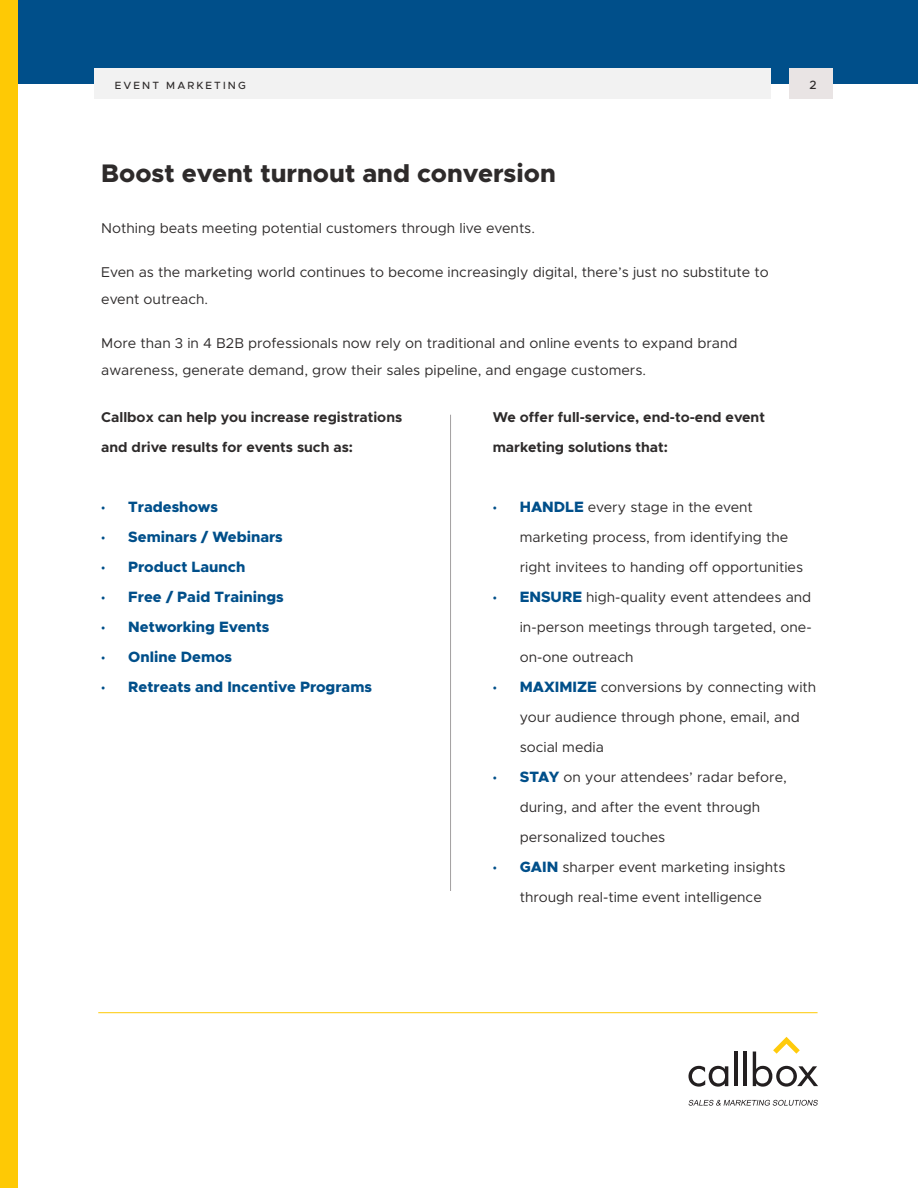
<style>
.page{position:relative;width:918px;height:1188px;background:#fff}
.page>*{position:absolute;margin:0;border:0;box-sizing:border-box;transform-origin:0 0}
.t1{font:800 25.5px "Metropolis";color:#2e2b2b}
.t2{font:800 15px "Metropolis";color:#004f8a}
.t3{font:14.25px/30px "Metropolis";color:#2e2b2b}
.t4{font:700 14.25px/30px "Metropolis";color:#2e2b2b}
.t5{font:500 12px "Metropolis";color:#2e2b2b}
.t6{font:500 10.5px "Metropolis";letter-spacing:.2em;color:#2e2b2b}
.s1{font-family:"Montserrat";font-weight:400}
.s2{font-family:"Montserrat";font-size:15px;color:#004f8a}
.s3{font-weight:800;font-size:15px;color:#004f8a}
</style>
<div class="page">
<div style="left:0;top:0;width:918px;height:83px;background:#004f8a"></div>
<div style="left:789px;top:68px;width:43px;height:30px;background:#e9e4e4"></div>
<div style="left:95px;top:68px;width:676px;height:31px;background:#f2f2f2"></div>
<svg style="left:689px;top:1100px;width:129px;height:6px"></svg>
<svg style="left:689px;top:1066px;width:39px;height:21px"></svg>
<hr style="left:734px;top:1052px;width:4px;height:34px;background:#231f20">
<hr style="left:743px;top:1052px;width:4px;height:34px;background:#231f20">
<svg style="left:753px;top:1037px;width:65px;height:50px"></svg>
<hr style="left:98px;top:1012px;width:720px;height:1px;background:#fec905">
<div style="left:0;top:0;width:18px;height:1188px;background:#fec905"></div>
<hr style="left:450px;top:415px;width:1px;height:476px;background:#a39fa0">
<p class="t6" style="left:115px;top:79px;width:133px">EVE NT MARKE TING</p>
<p class="t5" style="left:810px;top:78px;width:9px">2</p>
<h1 class="t1" style="left:101px;top:157px;width:456px">Boost event turnout and conversion</h1>
<p class="t3" style="left:101px;top:213px;width:435px">Nothing beats meeting potential customers through live events.</p>
<p class="t3" style="left:101px;top:259px;width:669px;line-height:27px">Even as the marketing world continues to become increasingly digital, there’s just no substitute to event outreach.</p>
<p class="t3" style="left:101px;top:330px;width:638px;line-height:27px">More than 3 in 4 B2B professionals now rely on traditional and online events to expand brand awareness, generate demand, grow their sales pipeline, and engage customers.</p>
<p class="t4" style="left:101px;top:402px;width:303px">Callbox can help you increase registrations and drive results for events such as:</p>
<p class="t4" style="left:493px;top:402px;width:274px">We offer full-service, end-to-end event marketing solutions that:</p>
<p class="t2" style="left:101px;top:498px;width:118px"><span class="s1">•</span> Tradeshows</p>
<p class="t2" style="left:101px;top:528px;width:183px"><span class="s1">•</span> Seminars / Webinars</p>
<p class="t2" style="left:101px;top:558px;width:146px"><span class="s1">•</span> Product Launch</p>
<p class="t2" style="left:101px;top:588px;width:184px"><span class="s1">•</span> Free / Paid Trainings</p>
<p class="t2" style="left:101px;top:618px;width:170px"><span class="s1">•</span> Networking Events</p>
<p class="t2" style="left:101px;top:648px;width:132px"><span class="s1">•</span> Online Demos</p>
<p class="t2" style="left:101px;top:678px;width:272px"><span class="s1">•</span> Retreats and Incentive Programs</p>
<p class="t2" style="left:493px;top:498px;width:61px"><span class="s1">•</span> Handle</p>
<p class="t3" style="left:520px;top:492px;width:285px;text-indent:68px">every stage in the event marketing process, from identifying the right invitees to handing off opportunities</p>
<p class="t3" style="left:520px;top:582px;width:293px;text-align:justify;text-indent:-27px"><span class="s2">•</span> <span class="s3">Ensure</span> high-quality event attendees and in-person meetings through targeted, one&shy;on-one outreach</p>
<p class="t3" style="left:520px;top:672px;width:298px;text-indent:-27px"><span class="s2">•</span> <span class="s3">Maximize</span> conversions by connecting with your audience through phone, email, and social media</p>
<p class="t3" style="left:520px;top:762px;width:269px;text-indent:-27px"><span class="s2">•</span> <span class="s3">Stay</span> on your attendees’ radar before, during, and after the event through personalized touches</p>
<p class="t3" style="left:493px;top:852px;width:294px;text-align:center"><span class="s2">•</span> <span class="s3">Gain</span> sharper event marketing insights through real-time event intelligence</p>
</div>
